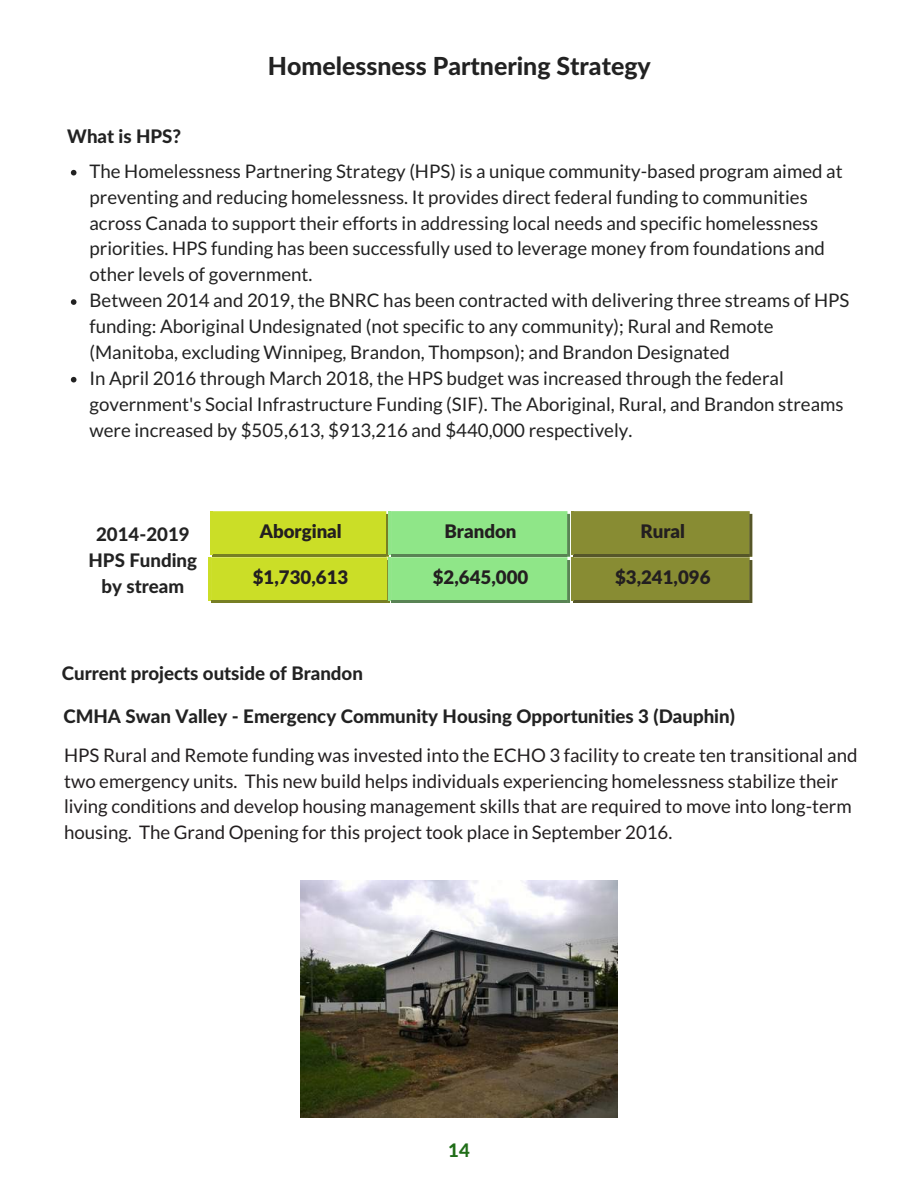
<style>
.page{position:relative;width:918px;height:1188px;background:#fff}
.page>*{position:absolute;margin:0;border:0;box-sizing:border-box;transform-origin:0 0}
.t1{font:800 24.9px "Lato";color:#222}
.t2{font:18.6px/26px "Lato";color:#222}
.t3{font:18.6px/26px "Lato";color:#231f20}
.t4{font:800 18.6px/26px "Lato";color:#222;text-align:center}
.t5{font:900 18.6px "Lato";color:#231f20}
.t6{font:800 18.6px "Lato";color:#206d18}
</style>
<div class="page">
<svg style="left:71px;top:170px;width:5px;height:6px"></svg>
<svg style="left:71px;top:299px;width:5px;height:6px"></svg>
<svg style="left:71px;top:377px;width:5px;height:5px"></svg>
<hr style="left:210px;top:511px;width:2px;height:43px;background:#cbde27">
<hr style="left:208px;top:557px;width:3px;height:43px;background:#cbde27">
<svg style="left:211px;top:511px;width:541px;height:92px;background:#9cbf4b"></svg>
<hr style="left:571px;top:557px;width:3px;height:43px;background:#888c33">
<img style="left:300px;top:881px;width:318px;height:236px">
<h1 class="t1" style="left:268px;top:48px;width:384px">Homelessness Partnering Strategy</h1>
<p class="t4" style="left:67px;top:122px;width:115px">What is HPS?</p>
<p class="t2" style="left:90px;top:158px;width:761px">The Homelessness Partnering Strategy (HPS) is a unique community-based program aimed at preventing and reducing homelessness. It provides direct federal funding to communities across Canada to support their efforts in addressing local needs and specific homelessness priorities. HPS funding has been successfully used to leverage money from foundations and other levels of government.<br>Between 2014 and 2019, the BNRC has been contracted with delivering three streams of HPS funding: Aboriginal Undesignated (not specific to any community); Rural and Remote (Manitoba, excluding Winnipeg, Brandon, Thompson); and Brandon Designated<br>In April 2016 through March 2018, the HPS budget was increased through the federal government's Social Infrastructure Funding (SIF). The Aboriginal, Rural, and Brandon streams were increased by $505,613, $913,216 and $440,000 respectively.</p>
<p class="t4" style="left:89px;top:521px;width:110px">2014‐2019<br>HPS Funding by stream</p>
<p class="t5" style="left:260px;top:517px;width:84px">Aborginal</p>
<p class="t5" style="left:253px;top:563px;width:97px">$1,730,613</p>
<p class="t5" style="left:444px;top:517px;width:74px">Brandon</p>
<p class="t5" style="left:433px;top:563px;width:97px">$2,645,000</p>
<p class="t5" style="left:641px;top:517px;width:46px">Rural</p>
<p class="t5" style="left:615px;top:563px;width:97px">$3,241,096</p>
<p class="t4" style="left:62px;top:659px;width:303px">Current projects outside of Brandon</p>
<p class="t4" style="left:63px;top:703px;width:673px">CMHA Swan Valley ‐ Emergency Community Housing Opportunities 3 (Dauphin)</p>
<p class="t3" style="left:64px;top:742px;width:795px">HPS Rural and Remote funding was invested into the ECHO 3 facility to create ten transitional and two emergency units. This new build helps individuals experiencing homelessness stabilize their living conditions and develop housing management skills that are required to move into long-term housing. The Grand Opening for this project took place in September 2016.</p>
<p class="t6" style="left:448px;top:1137px;width:23px">14</p>
</div>
